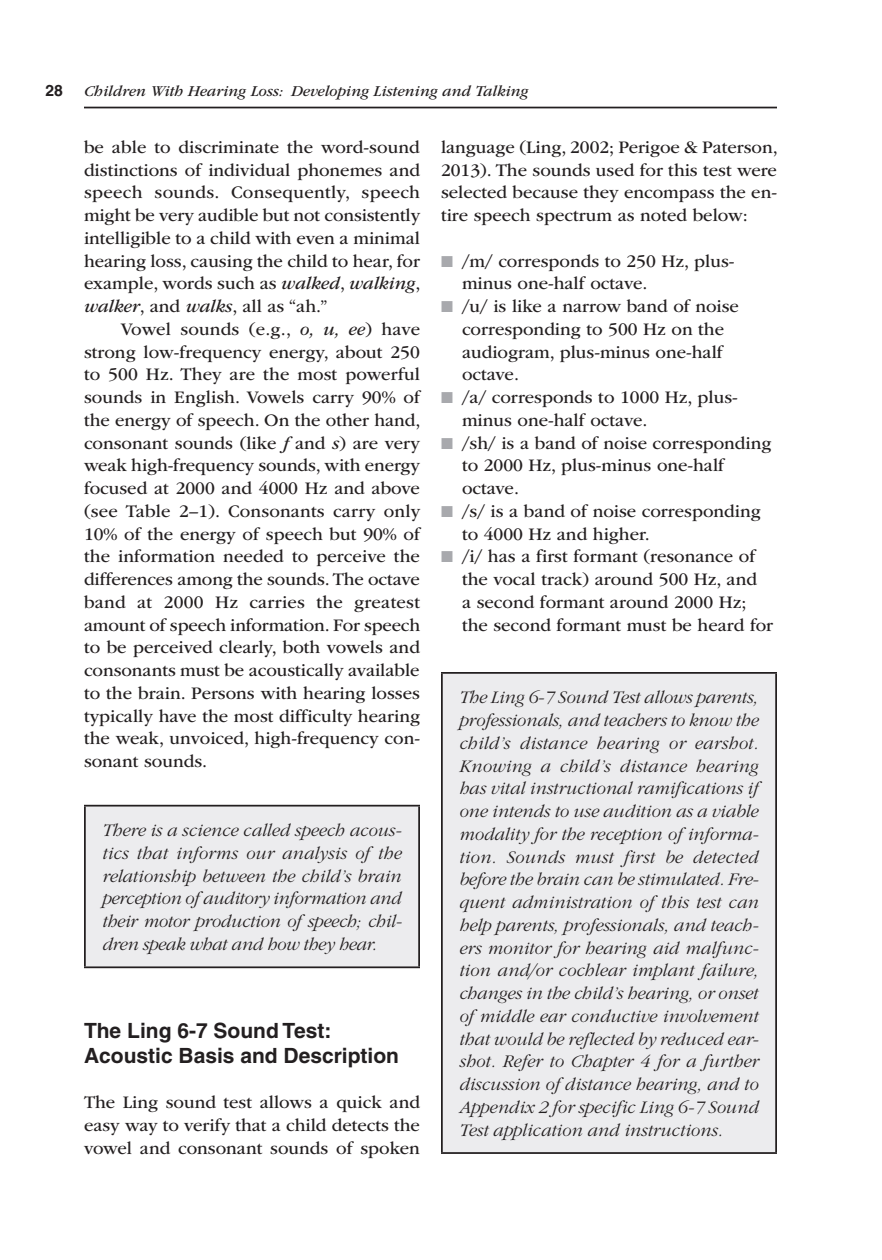
<style>
.page{position:relative;width:882px;height:1260px;background:#fff}
.page>*{position:absolute;margin:0;border:0;box-sizing:border-box;transform-origin:0 0}
.t1{font:700 21px/24.5px "Helvetica";color:#231f20}
.t2{font:18.38px/22.8px "ITC Garamond Std";color:#231f20}
.t3{font:italic 300 18.38px/22.8px "ITC Garamond Std";letter-spacing:-.005em;color:#231f20;text-align:justify}
.t4{font:italic 15.75px "ITC Garamond Std";color:#231f20}
.t5{font:700 15.75px "Helvetica";color:#231f20}
.s1{font-style:italic}
.s2{color:#a8a9ad}
</style>
<div class="page">
<hr style="left:84px;top:107px;width:693px;height:1px;background:#231f20">
<div style="left:85px;top:806px;width:334px;height:161px;background:#ececee"></div>
<hr style="left:84px;top:805px;width:336px;height:2px;background:#231f20">
<hr style="left:84px;top:807px;width:2px;height:159px;background:#231f20">
<hr style="left:418px;top:807px;width:2px;height:159px;background:#231f20">
<hr style="left:84px;top:966px;width:336px;height:2px;background:#231f20">
<div style="left:442px;top:673px;width:334px;height:480px;background:#ececee"></div>
<hr style="left:441px;top:672px;width:336px;height:2px;background:#231f20">
<hr style="left:441px;top:674px;width:2px;height:478px;background:#231f20">
<hr style="left:775px;top:674px;width:2px;height:478px;background:#231f20">
<hr style="left:441px;top:1152px;width:336px;height:2px;background:#231f20">
<p class="t5" style="left:45px;top:81px;width:19px">28</p>
<p class="t4" style="left:84px;top:83px;width:446px">Children With Hearing Loss: Developing Listening and Talking</p>
<p class="t2" style="left:84px;top:136px;width:338px;text-align:justify">be able to discriminate the word-sound distinctions of individual phonemes and speech sounds. Consequently, speech might be very audible but not consistently intelligible to a child with even a minimal hearing loss, causing the child to hear, for example, words such as <span class="s1">walked</span>, <span class="s1">walking</span>, <span class="s1">walker</span>, and <span class="s1">walks</span>, all as “ah.”</p>
<p class="t2" style="left:84px;top:318px;width:338px;text-align:justify;text-indent:37px">Vowel sounds (e.g., <span class="s1">o, u, ee</span>) have strong low-frequency energy, about 250 to 500 Hz. They are the most powerful sounds in English. Vowels carry 90% of the energy of speech. On the other hand, consonant sounds (like <span class="s1">f</span> and <span class="s1">s</span>) are very weak high-frequency sounds, with energy focused at 2000 and 4000 Hz and above (see Table 2–1). Consonants carry only 10% of the energy of speech but 90% of the information needed to perceive the differences among the sounds. The octave band at 2000 Hz carries the greatest amount of speech information. For speech to be perceived clearly, both vowels and consonants must be acoustically available to the brain. Persons with hearing losses typically have the most difficulty hearing the weak, unvoiced, high-frequency con&shy;sonant sounds.</p>
<p class="t3" style="left:102px;top:819px;width:301px">There is a science called speech acous&shy;tics that informs our analysis of the relationship between the child’s brain perception of auditory information and their motor production of speech; chil&shy;dren speak what and how they hear.</p>
<p class="t1" style="left:84px;top:1018px;width:317px">The Ling 6-7 Sound Test:<br>Acoustic Basis and Description</p>
<p class="t2" style="left:84px;top:1091px;width:338px;text-align:justify">The Ling sound test allows a quick and easy way to verify that a child detects the vowel and consonant sounds of spoken</p>
<p class="t2" style="left:441px;top:136px;width:338px;text-align:justify">language (Ling, 2002; Perigoe &amp; Paterson, 2013). The sounds used for this test were selected because they encompass the en&shy;tire speech spectrum as noted below:</p>
<p class="t2" style="left:462px;top:250px;width:274px;text-indent:-21px"><span class="s2">■</span> /m/ corresponds to 250 Hz, plus&shy;minus one-half octave.</p>
<p class="t2" style="left:462px;top:295px;width:278px;text-indent:-21px"><span class="s2">■</span> /u/ is like a narrow band of noise corresponding to 500 Hz on the audiogram, plus-minus one-half octave.</p>
<p class="t2" style="left:462px;top:386px;width:277px;text-indent:-21px"><span class="s2">■</span> /a/ corresponds to 1000 Hz, plus&shy;minus one-half octave.</p>
<p class="t2" style="left:462px;top:432px;width:311px;text-indent:-21px"><span class="s2">■</span> /sh/ is a band of noise corresponding to 2000 Hz, plus-minus one-half octave.</p>
<p class="t2" style="left:462px;top:500px;width:300px;text-indent:-21px"><span class="s2">■</span> /s/ is a band of noise corresponding to 4000 Hz and higher.</p>
<p class="t2" style="left:462px;top:545px;width:313px;text-indent:-21px"><span class="s2">■</span> /i/ has a first formant (resonance of the vocal track) around 500 Hz, and<br>a second formant around 2000 Hz; the second formant must be heard for</p>
<p class="t3" style="left:459px;top:686px;width:301px">The Ling 6-7 Sound Test allows parents, professionals, and teachers to know the child’s distance hearing or earshot.<br>Knowing a child’s distance hearing has vital instructional ramifications if one intends to use audition as a viable modality for the reception of informa&shy;tion. Sounds must first be detected before the brain can be stimulated. Fre&shy;quent administration of this test can help parents, professionals, and teach&shy;ers monitor for hearing aid malfunc&shy;tion and/or cochlear implant failure, changes in the child’s hearing, or onset of middle ear conductive involvement that would be reflected by reduced ear&shy;shot. Refer to Chapter 4 for a further discussion of distance hearing, and to Appendix 2 for specific Ling 6-7 Sound Test application and instructions.</p>
</div>
